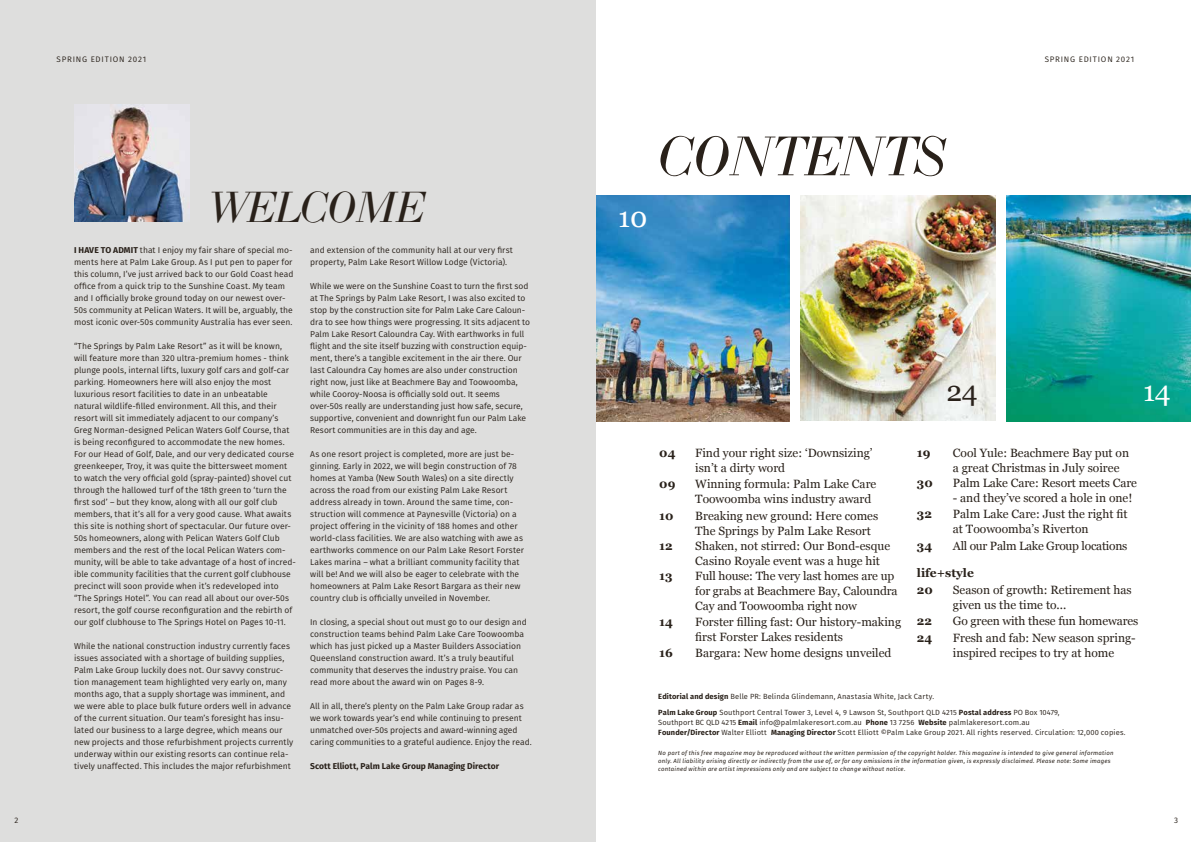
<style>
.page{position:relative;width:1191px;height:842px;background:#fff}
.page>*{position:absolute;margin:0;border:0;box-sizing:border-box;transform-origin:0 0}
.t1{font:italic 55px "LTC Bodoni 175";letter-spacing:-.01em;color:#29211a}
.t2{font:italic 43px "LTC Bodoni 175";letter-spacing:-.01em;color:#29211a}
.t3{font:28.2px "Georgia";color:#fff}
.t4{font:28.2px "Georgia";color:#29211a}
.t5{font:12px/15px "Georgia";color:#29211a}
.t6{font:700 12px/16.4px "Georgia";color:#29211a}
.t7{font:12px "Georgia";letter-spacing:-.02em;color:#29211a}
.t8{font:8.5px/12px "Fira Sans";color:#29211a}
.t9{font:700 8.5px "Fira Sans";color:#29211a}
.t10{font:8px "Fira Sans";letter-spacing:.1em;color:#29211a}
.t11{font:7.5px/15.7px "Fira Sans";letter-spacing:.015em;color:#29211a}
.t12{font:italic 6px/8px "Fira Sans";letter-spacing:.035em;color:#29211a}
.s1{font-weight:700}
</style>
<div class="page">
<img style="left:800px;top:196px;width:196px;height:225px">
<img style="left:595px;top:196px;width:195px;height:225px">
<img style="left:1006px;top:196px;width:185px;height:225px">
<div style="left:0;top:0;width:595px;height:842px;background:#dededd"></div>
<img style="left:74px;top:105px;width:115px;height:117px">
<p class="t10" style="left:57px;top:54px;width:91px">SPRING EDITION 2021</p>
<p class="t10" style="left:14px;top:814px;width:5px">2</p>
<h2 class="t2" style="left:209px;top:183px;width:218px">WELCOME</h2>
<p class="t8" style="left:74px;top:245px;width:221px"><span class="s1">I HAVE TO ADMIT</span> that I enjoy my fair share of special mo&shy;ments here at Palm Lake Group. As I put pen to paper for this column, I’ve just arrived back to our Gold Coast head office from a quick trip to the Sunshine Coast. My team and I officially broke ground today on our newest over-50s community at Pelican Waters. It will be, arguably, the most iconic over-50s community Australia has ever seen.</p>
<p class="t8" style="left:74px;top:341px;width:223px">“The Springs by Palm Lake Resort” as it will be known, will feature more than 320 ultra-premium homes - think plunge pools, internal lifts, luxury golf cars and golf-car parking. Homeowners here will also enjoy the most luxurious resort facilities to date in an unbeatable natural wildlife-filled environment. All this, and their resort will sit immediately adjacent to our company’s Greg Norman-designed Pelican Waters Golf Course, that is being reconfigured to accommodate the new homes.<br>For our Head of Golf, Dale, and our very dedicated course greenkeeper, Troy, it was quite the bittersweet moment to watch the very official gold (spray-painted) shovel cut through the hallowed turf of the 18th green to ‘turn the first sod’ – but they know, along with all our golf club members, that it’s all for a very good cause. What awaits this site is nothing short of spectacular. Our future over-50s homeowners, along with Pelican Waters Golf Club members and the rest of the local Pelican Waters com&shy;munity, will be able to take advantage of a host of incred&shy;ible community facilities that the current golf clubhouse precinct will soon provide when it’s redeveloped into “The Springs Hotel”. You can read all about our over-50s resort, the golf course reconfiguration and the rebirth of our golf clubhouse to The Springs Hotel on Pages 10-11.</p>
<p class="t8" style="left:74px;top:641px;width:221px">While the national construction industry currently faces issues associated with a shortage of building supplies, Palm Lake Group luckily does not. Our savvy construc&shy;tion management team highlighted very early on, many months ago, that a supply shortage was imminent, and we were able to place bulk future orders well in advance of the current situation. Our team’s foresight has insu&shy;lated our business to a large degree, which means our new projects and those refurbishment projects currently underway within our existing resorts can continue rela&shy;tively unaffected. This includes the major refurbishment</p>
<p class="t8" style="left:310px;top:245px;width:204px">and extension of the community hall at our very first property, Palm Lake Resort Willow Lodge (Victoria).</p>
<p class="t8" style="left:310px;top:281px;width:221px">While we were on the Sunshine Coast to turn the first sod at The Springs by Palm Lake Resort, I was also excited to stop by the construction site for Palm Lake Care Caloun&shy;dra to see how things were progressing. It sits adjacent to Palm Lake Resort Caloundra Cay. With earthworks in full flight and the site itself buzzing with construction equip&shy;ment, there’s a tangible excitement in the air there. Our last Caloundra Cay homes are also under construction right now, just like at Beachmere Bay and Toowoomba, while Cooroy-Noosa is officially sold out. It seems over-50s really are understanding just how safe, secure, supportive, convenient and downright fun our Palm Lake Resort communities are in this day and age.</p>
<p class="t8" style="left:310px;top:449px;width:215px">As one resort project is completed, more are just be&shy;ginning. Early in 2022, we will begin construction of 78 homes at Yamba (New South Wales) on a site directly across the road from our existing Palm Lake Resort address already in town. Around the same time, con&shy;struction will commence at Paynesville (Victoria) on a project offering in the vicinity of 188 homes and other world-class facilities. We are also watching with awe as earthworks commence on our Palm Lake Resort Forster Lakes marina – what a brilliant community facility that will be! And we will also be eager to celebrate with the homeowners at Palm Lake Resort Bargara as their new country club is officially unveiled in November.</p>
<p class="t8" style="left:310px;top:617px;width:218px">In closing, a special shout out must go to our design and construction teams behind Palm Lake Care Toowoomba which has just picked up a Master Builders Association Queensland construction award. It’s a truly beautiful community that deserves the industry praise. You can read more about the award win on Pages 8-9.</p>
<p class="t8" style="left:310px;top:701px;width:223px">All in all, there’s plenty on the Palm Lake Group radar as we work towards year’s end while continuing to present unmatched over-50s projects and award-winning aged caring communities to a grateful audience. Enjoy the read.</p>
<p class="t9" style="left:310px;top:759px;width:190px">Scott Elliott, Palm Lake Group Managing Director</p>
<h3 class="t3" style="left:618px;top:196px;width:31px">10</h3>
<h1 class="t1" style="left:658px;top:126px;width:289px">CONTENTS</h1>
<p class="t10" style="left:1044px;top:54px;width:91px">SPRING EDITION 2021</p>
<h3 class="t4" style="left:946px;top:370px;width:33px">24</h3>
<h3 class="t3" style="left:1143px;top:370px;width:29px">14</h3>
<h3 class="t6" style="left:659px;top:444px;width:18px">04</h3>
<h3 class="t5" style="left:695px;top:444px;width:179px">Find your right size: ‘Downsizing’ isn’t a dirty word</h3>
<h3 class="t6" style="left:659px;top:475px;width:18px">09</h3>
<h3 class="t5" style="left:695px;top:476px;width:183px">Winning formula: Palm Lake Care<br>Toowoomba wins industry award</h3>
<h3 class="t6" style="left:659px;top:506px;width:16px">10</h3>
<h3 class="t5" style="left:695px;top:507px;width:184px">Breaking new ground: Here comes<br>The Springs by Palm Lake Resort</h3>
<h3 class="t6" style="left:659px;top:536px;width:15px">12</h3>
<h3 class="t5" style="left:695px;top:537px;width:196px">Shaken, not stirred: Our Bond-esque<br>Casino Royale event was a huge hit</h3>
<h3 class="t6" style="left:659px;top:566px;width:15px">13</h3>
<h3 class="t5" style="left:695px;top:567px;width:204px">Full house: The very last homes are up for grabs at Beachmere Bay, Caloundra<br>Cay and Toowoomba right now</h3>
<h3 class="t6" style="left:659px;top:613px;width:15px">14</h3>
<h3 class="t5" style="left:695px;top:614px;width:207px">Forster filling fast: Our history-making first Forster Lakes residents</h3>
<h3 class="t6" style="left:659px;top:644px;width:15px">16</h3>
<h3 class="t5" style="left:695px;top:645px;width:198px">Bargara: New home designs unveiled</h3>
<h3 class="t6" style="left:917px;top:444px;width:15px">19</h3>
<h3 class="t5" style="left:953px;top:444px;width:178px">Cool Yule: Beachmere Bay put on a great Christmas in July soiree</h3>
<h3 class="t6" style="left:917px;top:474px;width:17px">30</h3>
<h3 class="t5" style="left:953px;top:474px;width:186px">Palm Lake Care: Resort meets Care</h3>
<h3 class="t5" style="left:953px;top:489px;width:181px">- and they’ve scored a hole in one!</h3>
<h3 class="t6" style="left:917px;top:505px;width:17px">32</h3>
<h3 class="t5" style="left:953px;top:506px;width:176px">Palm Lake Care: Just the right fit at Toowoomba’s Riverton</h3>
<h3 class="t6" style="left:917px;top:536px;width:17px">34</h3>
<h3 class="t7" style="left:953px;top:537px;width:176px">All our Palm Lake Group locations</h3>
<h3 class="t6" style="left:917px;top:564px;width:59px">life+style<br>20</h3>
<h3 class="t5" style="left:953px;top:581px;width:180px">Season of growth: Retirement has given us the time to...</h3>
<h3 class="t6" style="left:917px;top:612px;width:17px">22</h3>
<h3 class="t5" style="left:953px;top:613px;width:187px">Go green with these fun homewares</h3>
<h3 class="t6" style="left:917px;top:628px;width:17px">24</h3>
<h3 class="t5" style="left:953px;top:629px;width:184px">Fresh and fab: New season spring&shy;inspired recipes to try at home</h3>
<p class="t11" style="left:658px;top:689px;width:403px"><span class="s1">Editorial and design</span> Belle PR: Belinda Glindemann, Anastasia White, Jack Carty.<br><span class="s1">Palm Lake Group</span> Southport Central Tower 3, Level 4, 9 Lawson St, Southport QLD 4215 <span class="s1">Postal address</span> PO Box 10479,</p>
<p class="t11" style="left:658px;top:718px;width:469px;line-height:10px">Southport BC QLD 4215 <span class="s1">Email</span> info@palmlakeresort.com.au <span class="s1">Phone</span> 13 7256 <span class="s1">Website</span> palmlakeresort.com.au<br><span class="s1">Founder/Director</span> Walter Elliott <span class="s1">Managing Director</span> Scott Elliott ©Palm Lake Group 2021. All rights reserved. Circulation: 12,000 copies.</p>
<p class="t12" style="left:658px;top:748px;width:457px">No part of this free magazine may be reproduced without the written permission of the copyright holder. This magazine is intended to give general information only. All liability arising directly or indirectly from the use of, or for any omissions in the information given, is expressly disclaimed. Please note: Some images contained within are artist impressions only and are subject to change without notice.</p>
<p class="t10" style="left:1174px;top:814px;width:5px">3</p>
</div>
